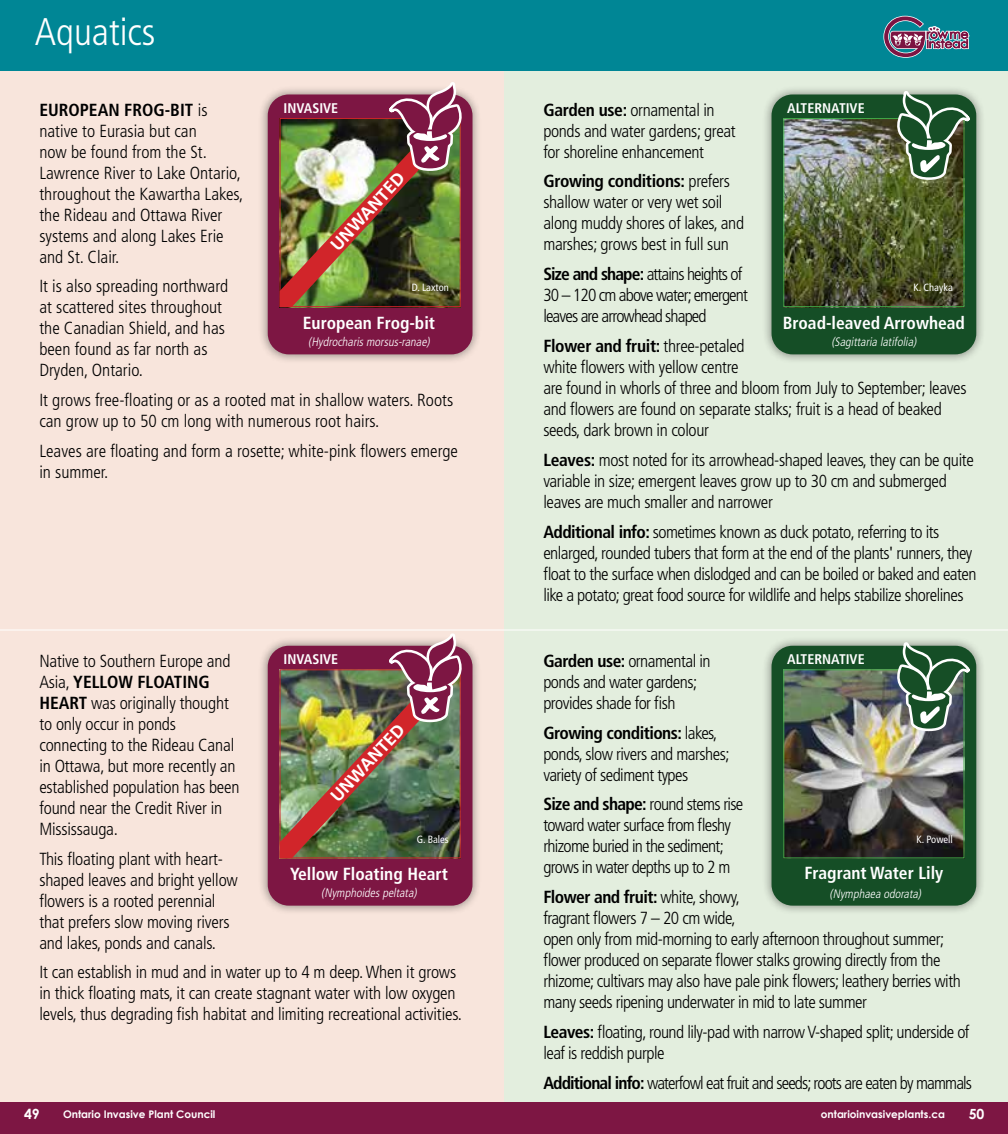
<style>
.page{position:relative;width:1008px;height:1134px;background:#fff}
.page>*{position:absolute;margin:0;border:0;box-sizing:border-box;transform-origin:0 0}
.t1{font:300 condensed 38.5px "Frutiger";color:#fff}
.t2{font:300 condensed 17.5px/21px "Frutiger";letter-spacing:-.02em;color:#000}
.t3{font:300 condensed 17.5px/21px "Frutiger";color:#000}
.t4{font:300 condensed 17.5px/21px "Frutiger";letter-spacing:-.05em;color:#000}
.t5{font:300 condensed 17.5px/21px "Frutiger";letter-spacing:-.04em;color:#000}
.t6{font:700 condensed 17.5px "Frutiger";color:#fff}
.t7{font:700 17.5px "Frutiger";color:#fff}
.t8{font:700 condensed 14px "Frutiger";color:#fff}
.t9{font:700 14px "Century Gothic";color:#fff}
.t10{font:italic 300 condensed 12.25px "Frutiger";color:#fff}
.t11{font:700 10.5px "Century Gothic";color:#fff}
.t12{font:condensed 10.5px "Frutiger";color:#fff}
.s1{font-weight:700}
.s2{font-family:"Ebrima";font-weight:400;font-stretch:normal}
</style>
<div class="page">
<div style="left:0;top:63px;width:504px;height:1039px;background:#f8e5dc"></div>
<div style="left:504px;top:63px;width:504px;height:1039px;background:#e3eede"></div>
<hr style="left:0;top:630px;width:1008px;height:1px;background:#fff">
<div style="left:258px;top:85px;width:224px;height:279px;background:#000;opacity:.44"></div>
<div style="left:268px;top:94px;width:204px;height:260px;background:#7d1643;border-radius:21px"></div>
<img style="left:280px;top:82px;width:183px;height:225px">
<div style="left:258px;top:636px;width:224px;height:279px;background:#000;opacity:.44"></div>
<div style="left:268px;top:646px;width:204px;height:260px;background:#7d1643;border-radius:21px"></div>
<img style="left:280px;top:633px;width:183px;height:225px">
<div style="left:762px;top:85px;width:224px;height:279px;background:#000;opacity:.44"></div>
<div style="left:772px;top:94px;width:204px;height:260px;background:#154e26;border-radius:21px"></div>
<img style="left:785px;top:120px;width:177px;height:185px">
<div style="left:783px;top:118px;width:181px;height:189px;border:1px solid #41ad49"></div>
<svg style="left:893px;top:91px;width:83px;height:91px"></svg>
<div style="left:762px;top:636px;width:224px;height:279px;background:#000;opacity:.44"></div>
<div style="left:772px;top:646px;width:204px;height:260px;background:#154e26;border-radius:21px"></div>
<img style="left:785px;top:671px;width:177px;height:185px">
<div style="left:783px;top:669px;width:181px;height:189px;border:1px solid #41ad49"></div>
<img style="left:893px;top:642px;width:83px;height:92px">
<div style="left:504px;top:0;width:504px;height:71px;background:#008695"></div>
<div style="left:0;top:0;width:504px;height:71px;background:#008695"></div>
<svg style="left:883px;top:16px;width:87px;height:42px"></svg>
<div style="left:0;top:1102px;width:504px;height:32px;background:#7d1643"></div>
<div style="left:504px;top:1102px;width:504px;height:32px;background:#7d1643"></div>
<h1 class="t1" style="left:35px;top:9px;width:122px">Aquatics</h1>
<p class="t8" style="left:284px;top:100px;width:56px">INVASIVE</p>
<p class="t3" style="left:39px;top:99px;width:205px"><span class="s1">EUROPEAN FROG-BIT</span> is native to Eurasia but can<br>now be found from the St.<br>Lawrence River to Lake Ontario, throughout the Kawartha Lakes, the Rideau and Ottawa River systems and along Lakes Erie and St. Clair.</p>
<p class="t3" style="left:39px;top:276px;width:190px">It is also spreading northward at scattered sites throughout the Canadian Shield, and has been found as far north as<br>Dryden, Ontario.</p>
<p class="t3" style="left:39px;top:390px;width:415px">It grows free-floating or as a rooted mat in shallow waters. Roots can grow up to 50 cm long with numerous root hairs.</p>
<p class="t3" style="left:39px;top:441px;width:420px">Leaves are floating and form a rosette; white-pink flowers emerge in summer.</p>
<p class="t7" style="left:326px;top:241px;width:101px;rotate:-47deg">UNWANTED</p>
<p class="t12" style="left:412px;top:282px;width:38px">D. Laxton</p>
<p class="t6" style="left:303px;top:312px;width:134px">European Frog-bit</p>
<p class="t10" style="left:308px;top:335px;width:126px">(Hydrocharismorsus-ranae)</p>
<p class="t2" style="left:39px;top:650px;width:202px">Native to Southern Europe and<br>Asia, <span class="s1">YELLOW FLOATING<br>HEART</span> was originally thought to only occur in ponds connecting to the Rideau Canal in Ottawa, but more recently an established population has been found near the Credit River in<br>Mississauga.</p>
<p class="t2" style="left:39px;top:848px;width:200px">This floating plant with heart&shy;shaped leaves and bright yellow flowers is a rooted perennial that prefers slow moving rivers and lakes, ponds and canals.</p>
<p class="t2" style="left:39px;top:962px;width:424px">It can establish in mud and in water up to 4 m deep. When it grows in thick floating mats, it can create stagnant water with low oxygen levels, thus degrading fish habitat and limiting recreational activities.</p>
<p class="t8" style="left:284px;top:651px;width:56px">INVASIVE</p>
<p class="t7" style="left:326px;top:792px;width:101px;rotate:-47deg">UNWANTED</p>
<p class="t12" style="left:417px;top:833px;width:33px">G. Bales</p>
<p class="t6" style="left:290px;top:863px;width:159px">Yellow Floating Heart</p>
<p class="t10" style="left:321px;top:886px;width:99px">(Nymphoidespeltata)</p>
<p class="t2" style="left:543px;top:99px;width:194px"><span class="s1">Garden use:</span> ornamental in ponds and water gardens; great for shoreline enhancement</p>
<p class="t2" style="left:543px;top:171px;width:202px"><span class="s1">Growing conditions:</span> prefers shallow water or very wet soil along muddy shores of lakes, and marshes; grows best in full sun</p>
<p class="t4" style="left:543px;top:264px;width:206px"><span class="s1">Size and shape:</span> attains heights of<br>30 – 120 cm above water; emergent leaves are arrowhead shaped</p>
<p class="t2" style="left:543px;top:336px;width:425px"><span class="s1">Flower and fruit:</span> three-petaled<br>white flowers with yellow centre<br>are found in whorls of three and bloom from July to September; leaves and flowers are found on separate stalks; fruit is a head of beaked seeds, dark brown in colour</p>
<p class="t2" style="left:543px;top:449px;width:432px"><span class="s1">Leaves:</span> most noted for its arrowhead-shaped leaves, they can be quite variable in size; emergent leaves grow up to 30 cm and submerged leaves are much smaller and narrower</p>
<p class="t2" style="left:543px;top:521px;width:435px"><span class="s1">Additional info:</span> sometimes known as duck potato, referring to its enlarged, rounded tubers that form at the end of the plants<span class="s2">'</span> runners, they float to the surface when dislodged and can be boiled or baked and eaten like a potato; great food source for wildlife and helps stabilize shorelines</p>
<p class="t8" style="left:787px;top:100px;width:79px">ALTERNATIVE</p>
<p class="t12" style="left:913px;top:282px;width:41px">K. Chayka</p>
<p class="t6" style="left:783px;top:312px;width:184px">Broad-leaved Arrowhead</p>
<p class="t10" style="left:831px;top:335px;width:89px">(Sagittaria latifolia)</p>
<p class="t2" style="left:543px;top:650px;width:169px"><span class="s1">Garden use:</span> ornamental in ponds and water gardens; provides shade for fish</p>
<p class="t2" style="left:543px;top:722px;width:188px"><span class="s1">Growing conditions:</span> lakes, ponds, slow rivers and marshes; variety of sediment types</p>
<p class="t5" style="left:543px;top:794px;width:202px"><span class="s1">Size and shape:</span> round stems rise toward water surface from fleshy rhizome buried in the sediment; grows in water depths up to 2 m</p>
<p class="t2" style="left:543px;top:887px;width:419px"><span class="s1">Flower and fruit:</span> white, showy,<br>fragrant flowers 7 – 20 cm wide,<br>open only from mid-morning to early afternoon throughout summer; flower produced on separate flower stalks growing directly from the rhizome; cultivars may also have pale pink flowers; leathery berries with many seeds ripening underwater in mid to late summer</p>
<p class="t2" style="left:543px;top:1022px;width:428px"><span class="s1">Leaves:</span> floating, round lily-pad with narrow V-shaped split; underside of leaf is reddish purple</p>
<p class="t4" style="left:543px;top:1073px;width:430px"><span class="s1">Additional info:</span> waterfowl eat fruit and seeds; roots are eaten by mammals</p>
<p class="t8" style="left:787px;top:651px;width:79px">ALTERNATIVE</p>
<p class="t12" style="left:917px;top:833px;width:38px">K. Powell</p>
<p class="t6" style="left:804px;top:863px;width:140px">Fragrant Water Lily</p>
<p class="t10" style="left:830px;top:886px;width:95px">(Nymphaea odorata)</p>
<p class="t9" style="left:24px;top:1105px;width:17px">49</p>
<p class="t11" style="left:63px;top:1108px;width:154px">Ontario Invasive Plant Council</p>
<p class="t11" style="left:821px;top:1108px;width:126px">ontarioinvasiveplants.ca</p>
<p class="t9" style="left:969px;top:1105px;width:17px">50</p>
</div>
